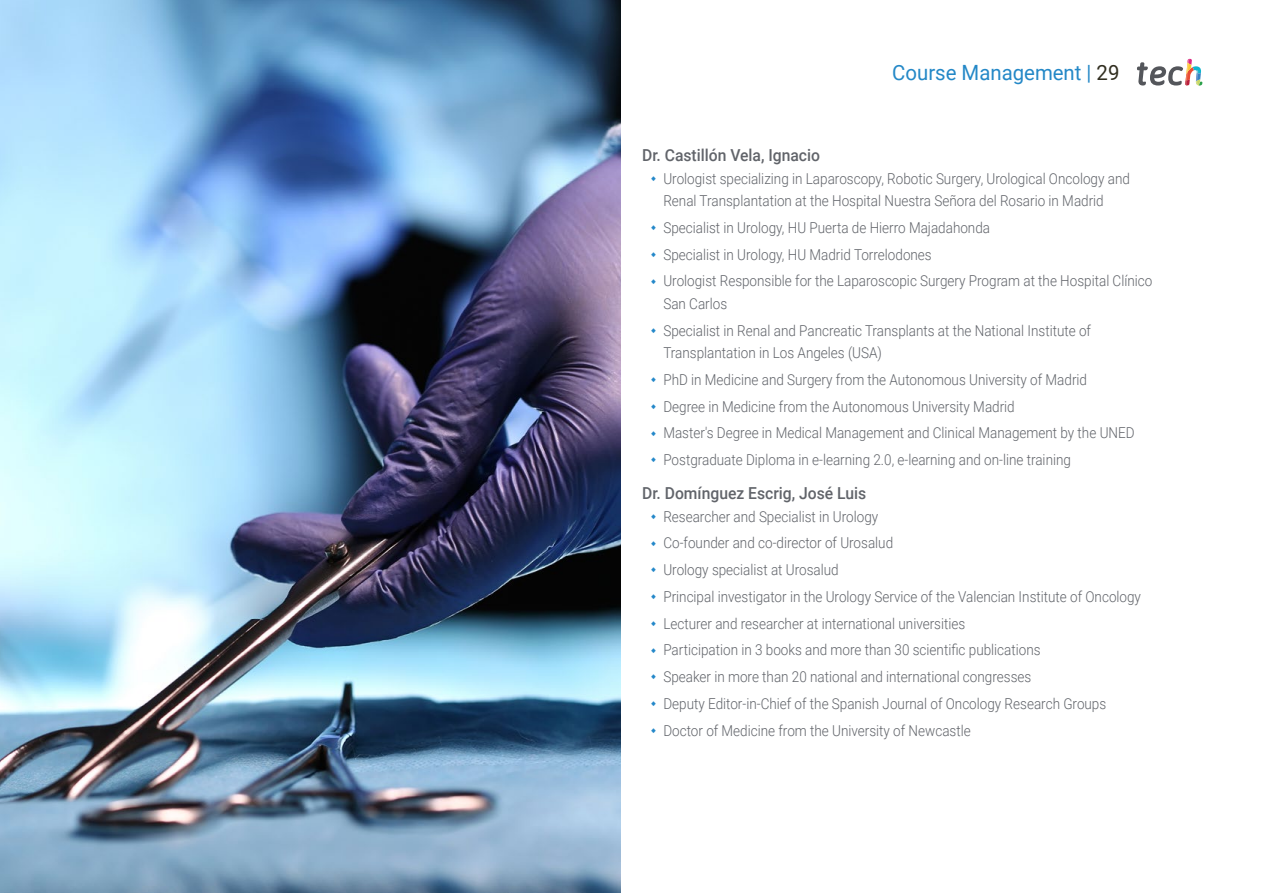
<style>
.page{position:relative;width:1263px;height:893px;background:#fff}
.page>*{position:absolute;margin:0;border:0;box-sizing:border-box;transform-origin:0 0}
.t1{font:21px "Roboto";color:#2488c7}
.t2{font:500 16.5px "Roboto";color:#61646a;scale:.95 1}
.t3{font:300 15px/26.7px "Roboto";color:#61646a;scale:.9 1}
.s1{color:#312e20}
</style>
<div class="page">
<img style="left:0;top:0;width:621px;height:893px">
<svg style="left:1137px;top:59px;width:65px;height:27px"></svg>
<h1 class="t1" style="left:892px;top:57px;width:229px">Course Management | <span class="s1">29</span></h1>
<p class="t2" style="left:642px;top:144px;width:189px">Dr. Castillón Vela, Ignacio</p>
<p class="t3" style="left:663px;top:166px;width:520px;line-height:22.5px">Urologist specializing in Laparoscopy, Robotic Surgery, Urological Oncology and<br>Renal Transplantation at the Hospital Nuestra Señora del Rosario in Madrid</p>
<p class="t3" style="left:663px;top:214px;width:545px">Specialist in Urology, HU Puerta de Hierro Majadahonda<br>Specialist in Urology, HU Madrid Torrelodones<br>Urologist Responsible for the Laparoscopic Surgery Program at the Hospital Clínico</p>
<p class="t3" style="left:663px;top:290px;width:477px">San Carlos<br>Specialist in Renal and Pancreatic Transplants at the National Institute of</p>
<p class="t3" style="left:663px;top:339px;width:525px">Transplantation in Los Angeles (USA)<br>PhD in Medicine and Surgery from the Autonomous University of Madrid<br>Degree in Medicine from the Autonomous University Madrid<br>Master's Degree in Medical Management and Clinical Management by the UNED Postgraduate Diploma in e-learning 2.0, e-learning and on-line training</p>
<p class="t2" style="left:642px;top:482px;width:238px">Dr. Domínguez Escrig, José Luis</p>
<p class="t3" style="left:663px;top:502px;width:532px">Researcher and Specialist in Urology<br>Co-founder and co-director of Urosalud<br>Urology specialist at Urosalud<br>Principal investigator in the Urology Service of the Valencian Institute of Oncology Lecturer and researcher at international universities<br>Participation in 3 books and more than 30 scientific publications<br>Speaker in more than 20 national and international congresses<br>Deputy Editor-in-Chief of the Spanish Journal of Oncology Research Groups Doctor of Medicine from the University of Newcastle</p>
</div>
